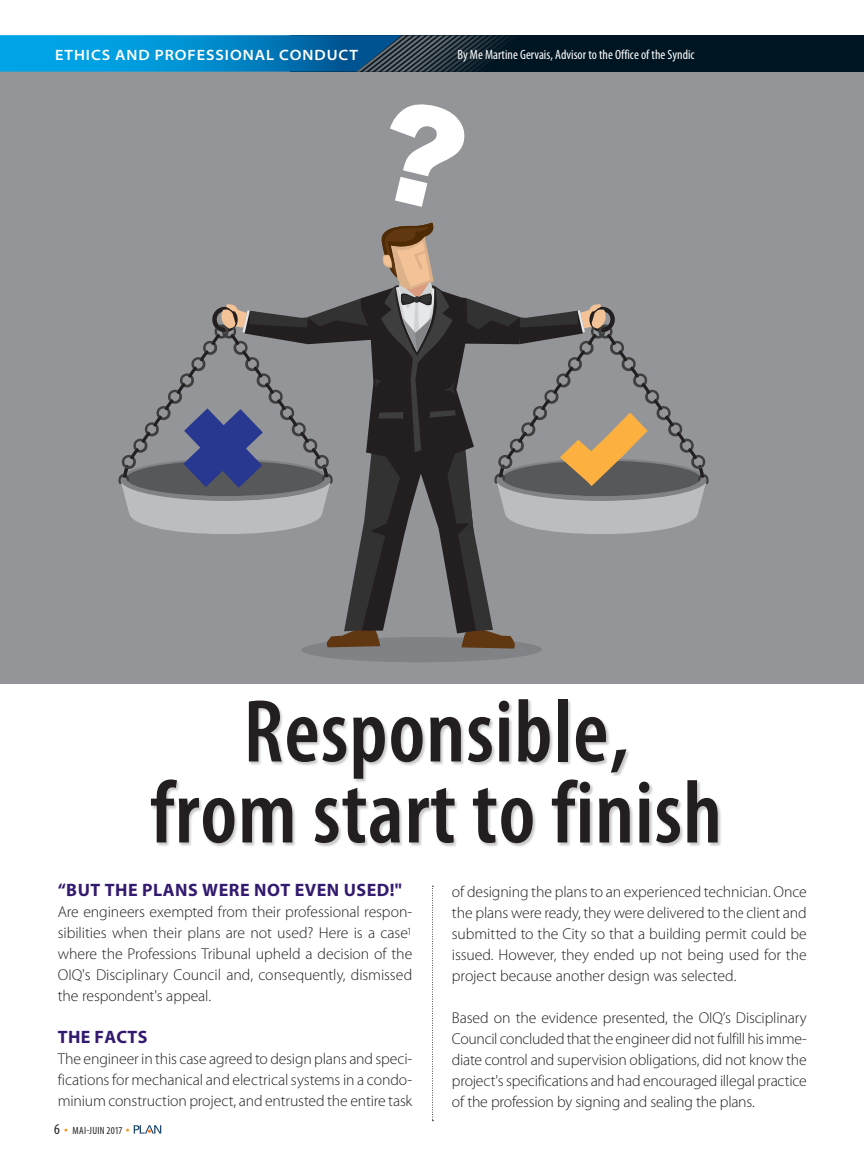
<style>
.page{position:relative;width:864px;height:1161px;background:#fff}
.page>*{position:absolute;margin:0;border:0;box-sizing:border-box;transform-origin:0 0}
.t1{font:600 condensed 90px/81px "Myriad Pro";letter-spacing:.01em;color:#231f20;text-align:center}
.t2{font:700 18px "Myriad Pro";letter-spacing:.03em;color:#331a6f}
.t3{font:300 15.75px/21px "Myriad Pro";letter-spacing:-.01em;color:#231f20;text-align:justify}
.t4{font:600 semi-expanded 15px "Myriad Pro";letter-spacing:.06em;color:#fff}
.t5{font:condensed 13.5px "Myriad Pro";color:#fff}
.t6{font:condensed 10.5px "Myriad Pro";letter-spacing:.03em;color:#231f20}
.s1{font-size:15px}
.s2{font-size:15px;color:#f7971d}
</style>
<div class="page">
<svg style="left:134px;top:1125px;width:27px;height:9px"></svg>
<div style="left:0;top:72px;width:864px;height:612px;background:#939598"></div>
<div style="left:301px;top:637px;width:241px;height:25px;background:#808285;border-radius:50%"></div>
<svg style="left:390px;top:104px;width:75px;height:103px"></svg>
<svg style="left:118px;top:223px;width:591px;height:426px"></svg>
<svg style="left:432px;top:886px;width:1px;height:235px"></svg>
<div style="left:290px;top:35px;width:574px;height:37px;background:#001522"></div>
<svg style="left:0;top:35px;width:510px;height:37px;background:#0c72a4"></svg>
<div style="left:151px;top:699px;width:571px;height:149px;background:#231f20;opacity:.25"></div>
<p class="t4" style="left:55px;top:46px;width:304px">ETHICS AND PROFESSIONAL CONDUCT</p>
<p class="t5" style="left:458px;top:47px;width:239px">By Me Martine Gervais, Advisor to the Office of the Syndic</p>
<h1 class="t1" style="left:150px;top:693px;width:573px">Responsible,<br>from start to finish</h1>
<p class="t2" style="left:58px;top:880px;width:346px">“BUT THE PLANS WERE NOT EVEN USED!"</p>
<p class="t3" style="left:58px;top:902px;width:356px">Are engineers exempted from their professional respon&shy;sibilities when their plans are not used? Here is a case<sup>1 </sup>where the Professions Tribunal upheld a decision of the OIQ's Disciplinary Council and, consequently, dismissed the respondent's appeal.</p>
<p class="t2" style="left:58px;top:1027px;width:91px">THE FACTS</p>
<p class="t3" style="left:58px;top:1049px;width:356px">The engineer in this case agreed to design plans and speci&shy;fications for mechanical and electrical systems in a condo&shy;minium construction project, and entrusted the entire task</p>
<p class="t6" style="left:54px;top:1125px;width:77px"><span class="s1">6</span> <span class="s2">•</span> MAI-JUIN 2017 <span class="s2">•</span></p>
<p class="t3" style="left:452px;top:881px;width:356px">of designing the plans to an experienced technician. Once the plans were ready, they were delivered to the client and submitted to the City so that a building permit could be issued. However, they ended up not being used for the project because another design was selected.</p>
<p class="t3" style="left:452px;top:1007px;width:356px">Based on the evidence presented, the OIQ’s Disciplinary Council concluded that the engineer did not fulfill his imme&shy;diate control and supervision obligations, did not know the project's specifications and had encouraged illegal practice of the profession by signing and sealing the plans.</p>
</div>
